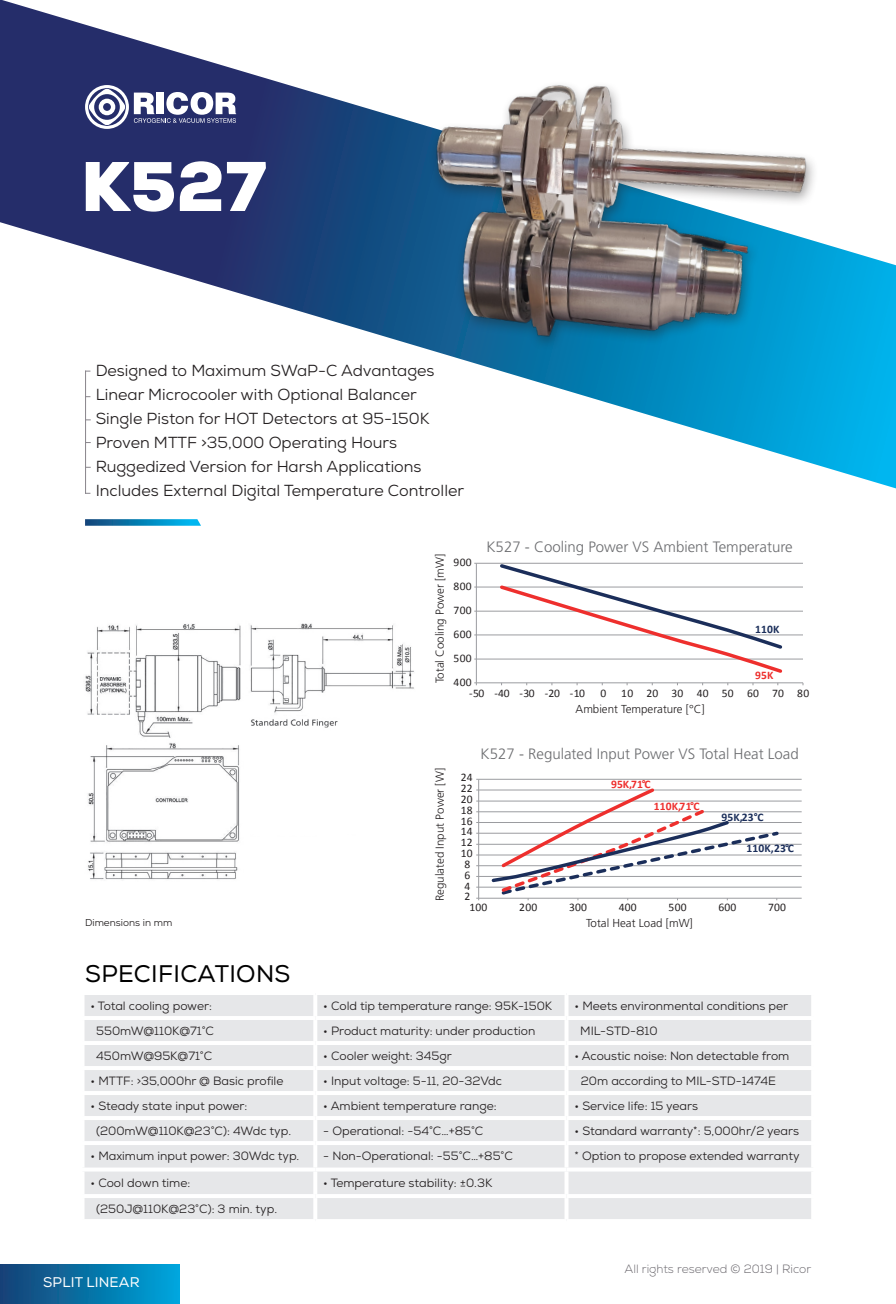
<style>
.page{position:relative;width:896px;height:1304px;background:#fff}
.page>*{position:absolute;margin:0;border:0;box-sizing:border-box;transform-origin:0 0}
.t1{font:900 70px "Nexa";color:#fff}
.t2{font:24px "Nexa";letter-spacing:.015em;color:#000}
.t3{font:16px "Nexa";color:#231f20}
.t4{font:300 15px "Frutiger";color:#6c6d70}
.t5{font:14px "Nexa";letter-spacing:.015em;color:#fff}
.t6{font:12px "Nexa";color:#231f20}
.t7{font:300 12px "Nexa";color:#6a676d}
.t8{font:11.6px "Calibri";letter-spacing:.015em;color:#231f20}
.t9{font:300 11.6px "Frutiger";color:#231f20}
.t10{font:700 11.6px "Calibri";letter-spacing:.015em;color:#1b2e5a}
.t11{font:700 11.6px "Calibri";letter-spacing:.015em;color:#ee2f2d}
.t12{font:10px "Nexa";color:#231f20}
</style>
<div class="page">
<svg style="left:0;top:0;width:896px;height:493px"></svg>
<hr style="left:476px;top:659px;width:327px;height:1px;background:#9b9ca0">
<hr style="left:476px;top:635px;width:327px;height:1px;background:#9b9ca0">
<hr style="left:476px;top:611px;width:327px;height:1px;background:#9b9ca0">
<hr style="left:476px;top:587px;width:327px;height:1px;background:#9b9ca0">
<hr style="left:476px;top:563px;width:327px;height:1px;background:#9b9ca0">
<hr style="left:476px;top:563px;width:1px;height:120px;background:#9b9ca0">
<hr style="left:476px;top:682px;width:327px;height:1px;background:#9b9ca0">
<svg style="left:497px;top:562px;width:288px;height:111px"></svg>
<hr style="left:479px;top:887px;width:322px;height:1px;background:#9b9ca0">
<hr style="left:479px;top:876px;width:322px;height:1px;background:#9b9ca0">
<hr style="left:479px;top:865px;width:322px;height:1px;background:#9b9ca0">
<hr style="left:479px;top:855px;width:322px;height:1px;background:#9b9ca0">
<hr style="left:479px;top:844px;width:322px;height:1px;background:#9b9ca0">
<hr style="left:479px;top:833px;width:322px;height:1px;background:#9b9ca0">
<hr style="left:479px;top:822px;width:322px;height:1px;background:#9b9ca0">
<hr style="left:479px;top:811px;width:322px;height:1px;background:#9b9ca0">
<hr style="left:479px;top:801px;width:322px;height:1px;background:#9b9ca0">
<hr style="left:479px;top:790px;width:322px;height:1px;background:#9b9ca0">
<hr style="left:479px;top:779px;width:322px;height:1px;background:#9b9ca0">
<hr style="left:478px;top:779px;width:1px;height:119px;background:#9b9ca0">
<hr style="left:479px;top:898px;width:322px;height:1px;background:#9b9ca0">
<svg style="left:489px;top:788px;width:292px;height:112px"></svg>
<svg style="left:85px;top:519px;width:116px;height:7px"></svg>
<div style="left:85px;top:995px;width:726px;height:224px;background:#e6e7e9"></div>
<hr style="left:313px;top:995px;width:4px;height:21px;background:#fff">
<svg style="left:564px;top:995px;width:4px;height:21px"></svg>
<hr style="left:81px;top:1016px;width:234px;height:4px;background:#fff">
<hr style="left:315px;top:1016px;width:251px;height:4px;background:#fff">
<hr style="left:313px;top:1020px;width:4px;height:21px;background:#fff">
<hr style="left:566px;top:1016px;width:249px;height:4px;background:#fff">
<svg style="left:564px;top:1020px;width:4px;height:21px"></svg>
<hr style="left:81px;top:1041px;width:234px;height:4px;background:#fff">
<hr style="left:315px;top:1041px;width:251px;height:4px;background:#fff">
<hr style="left:313px;top:1045px;width:4px;height:21px;background:#fff">
<hr style="left:566px;top:1041px;width:249px;height:4px;background:#fff">
<svg style="left:564px;top:1045px;width:4px;height:21px"></svg>
<hr style="left:81px;top:1066px;width:234px;height:4px;background:#fff">
<hr style="left:315px;top:1066px;width:251px;height:4px;background:#fff">
<hr style="left:313px;top:1070px;width:4px;height:21px;background:#fff">
<hr style="left:566px;top:1066px;width:249px;height:4px;background:#fff">
<svg style="left:564px;top:1070px;width:4px;height:21px"></svg>
<hr style="left:81px;top:1091px;width:234px;height:4px;background:#fff">
<hr style="left:315px;top:1091px;width:251px;height:4px;background:#fff">
<hr style="left:313px;top:1095px;width:4px;height:21px;background:#fff">
<hr style="left:566px;top:1091px;width:249px;height:4px;background:#fff">
<svg style="left:564px;top:1095px;width:4px;height:21px"></svg>
<hr style="left:81px;top:1116px;width:234px;height:4px;background:#fff">
<hr style="left:315px;top:1116px;width:251px;height:4px;background:#fff">
<hr style="left:313px;top:1120px;width:4px;height:21px;background:#fff">
<hr style="left:566px;top:1116px;width:249px;height:4px;background:#fff">
<svg style="left:564px;top:1120px;width:4px;height:21px"></svg>
<hr style="left:81px;top:1141px;width:234px;height:4px;background:#fff">
<hr style="left:315px;top:1141px;width:251px;height:4px;background:#fff">
<hr style="left:313px;top:1145px;width:4px;height:22px;background:#fff">
<hr style="left:566px;top:1141px;width:249px;height:4px;background:#fff">
<svg style="left:564px;top:1145px;width:4px;height:22px"></svg>
<svg style="left:85px;top:1167px;width:230px;height:4px"></svg>
<svg style="left:315px;top:1167px;width:251px;height:4px"></svg>
<hr style="left:313px;top:1171px;width:4px;height:23px;background:#fff">
<svg style="left:566px;top:1167px;width:245px;height:4px"></svg>
<svg style="left:564px;top:1171px;width:4px;height:23px"></svg>
<hr style="left:81px;top:1194px;width:234px;height:4px;background:#fff">
<hr style="left:315px;top:1194px;width:251px;height:4px;background:#fff">
<hr style="left:313px;top:1198px;width:4px;height:21px;background:#fff">
<hr style="left:566px;top:1194px;width:249px;height:4px;background:#fff">
<svg style="left:564px;top:1198px;width:4px;height:21px"></svg>
<div style="left:0;top:1264px;width:179px;height:40px;background:linear-gradient(to right,#164174,#00a6dc)"></div>
<img style="left:357px;top:27px;width:523px;height:368px">
<hr style="left:85px;top:371px;width:1px;height:123px;background:#88848b">
<img style="left:252px;top:623px;width:162px;height:105px">
<img style="left:85px;top:624px;width:167px;height:256px">
<svg style="left:85px;top:85px;width:151px;height:44px"></svg>
<p class="t1" style="left:81px;top:142px;width:187px">K527</p>
<p class="t3" style="left:96px;top:361px;width:340px">Designed to Maximum SWaP-C Advantages</p>
<p class="t3" style="left:96px;top:385px;width:322px">Linear Microcooler with Optional Balancer</p>
<p class="t3" style="left:96px;top:409px;width:335px">Single Piston for HOT Detectors at 95-150K</p>
<p class="t3" style="left:96px;top:433px;width:303px">Proven MTTF &gt;35,000 Operating Hours</p>
<p class="t3" style="left:96px;top:457px;width:327px">Ruggedized Version for Harsh Applications</p>
<p class="t3" style="left:96px;top:481px;width:370px">Includes External Digital Temperature Controller</p>
<p class="t9" style="left:433px;top:683px;width:131px;rotate:-90deg">Total Cooling Power [mW]</p>
<p class="t8" style="left:454px;top:555px;width:19px">900</p>
<p class="t8" style="left:454px;top:579px;width:19px">800</p>
<p class="t8" style="left:454px;top:603px;width:19px">700</p>
<p class="t8" style="left:454px;top:627px;width:19px">600</p>
<p class="t8" style="left:454px;top:651px;width:19px">500</p>
<p class="t8" style="left:454px;top:675px;width:19px">400</p>
<p class="t4" style="left:486px;top:538px;width:308px">K527 - Cooling Power VS Ambient Temperature</p>
<p class="t10" style="left:755px;top:621px;width:26px">110K</p>
<p class="t11" style="left:755px;top:667px;width:20px">95K</p>
<p class="t8" style="left:469px;top:686px;width:117px">-50 -40 -30 -20 -10</p>
<p class="t8" style="left:600px;top:686px;width:7px">0</p>
<p class="t8" style="left:621px;top:686px;width:189px">10 20 30 40 50 60 70 80</p>
<p class="t9" style="left:575px;top:702px;width:131px">Ambient Temperature [°C]</p>
<p class="t12" style="left:85px;top:916px;width:89px">Dimensions in mm</p>
<p class="t9" style="left:433px;top:901px;width:134px;rotate:-90deg">Regulated Input Power [W]</p>
<p class="t8" style="left:461px;top:770px;width:13px">24</p>
<p class="t8" style="left:461px;top:781px;width:13px">22</p>
<p class="t8" style="left:461px;top:792px;width:13px">20</p>
<p class="t8" style="left:461px;top:803px;width:13px">18</p>
<p class="t8" style="left:461px;top:814px;width:13px">16</p>
<p class="t8" style="left:461px;top:824px;width:13px">14</p>
<p class="t8" style="left:461px;top:835px;width:13px">12</p>
<p class="t8" style="left:461px;top:846px;width:13px">10</p>
<p class="t8" style="left:464px;top:857px;width:7px">8</p>
<p class="t8" style="left:464px;top:868px;width:7px">6</p>
<p class="t8" style="left:464px;top:878px;width:7px">4</p>
<p class="t8" style="left:464px;top:889px;width:7px">2</p>
<p class="t4" style="left:480px;top:745px;width:320px">K527 - Regulated Input Power VS Total Heat Load</p>
<p class="t11" style="left:611px;top:776px;width:41px">95K,71°C</p>
<p class="t11" style="left:654px;top:798px;width:47px">110K,71°C</p>
<p class="t10" style="left:721px;top:809px;width:44px">95K,23°C</p>
<p class="t10" style="left:746px;top:840px;width:49px">110K,23°C</p>
<p class="t8" style="left:469px;top:900px;width:19px">100</p>
<p class="t8" style="left:519px;top:900px;width:19px">200</p>
<p class="t8" style="left:569px;top:900px;width:19px">300</p>
<p class="t8" style="left:619px;top:900px;width:19px">400</p>
<p class="t8" style="left:668px;top:900px;width:19px">500</p>
<p class="t8" style="left:718px;top:900px;width:19px">600</p>
<p class="t8" style="left:768px;top:900px;width:19px">700</p>
<p class="t9" style="left:586px;top:916px;width:108px">Total Heat Load [mW]</p>
<p class="t2" style="left:85px;top:959px;width:207px">SPECIFICATIONS</p>
<p class="t6" style="left:91px;top:998px;width:123px">• Total cooling power:</p>
<p class="t6" style="left:323px;top:998px;width:230px">• Cold tip temperature range: 95K-150K</p>
<p class="t6" style="left:574px;top:998px;width:215px">• Meets environmental conditions per</p>
<p class="t6" style="left:96px;top:1023px;width:119px">550mW@110K@71°C</p>
<p class="t6" style="left:323px;top:1023px;width:213px">• Product maturity: under production</p>
<p class="t6" style="left:580px;top:1023px;width:79px">MIL-STD-810</p>
<p class="t6" style="left:96px;top:1048px;width:117px">450mW@95K@71°C</p>
<p class="t6" style="left:323px;top:1048px;width:130px">• Cooler weight: 345gr</p>
<p class="t6" style="left:574px;top:1048px;width:216px">• Acoustic noise: Non detectable from</p>
<p class="t6" style="left:91px;top:1073px;width:194px">• MTTF: &gt;35,000hr @ Basic profile</p>
<p class="t6" style="left:323px;top:1073px;width:180px">• Input voltage: 5-11, 20-32Vdc</p>
<p class="t6" style="left:581px;top:1073px;width:197px">20m according to MIL-STD-1474E</p>
<p class="t6" style="left:91px;top:1098px;width:158px">• Steady state input power:</p>
<p class="t6" style="left:323px;top:1098px;width:175px">• Ambient temperature range:</p>
<p class="t6" style="left:574px;top:1098px;width:125px">• Service life: 15 years</p>
<p class="t6" style="left:96px;top:1123px;width:196px">(200mW@110K@23°C): 4Wdc typ.</p>
<p class="t6" style="left:323px;top:1123px;width:162px">- Operational: -54°C…+85°C</p>
<p class="t6" style="left:574px;top:1123px;width:226px">• Standard warranty*: 5,000hr/2 years</p>
<p class="t6" style="left:91px;top:1148px;width:210px">• Maximum input power: 30Wdc typ.</p>
<p class="t6" style="left:323px;top:1148px;width:191px">- Non-Operational: -55°C…+85°C</p>
<p class="t6" style="left:574px;top:1148px;width:227px">* Option to propose extended warranty</p>
<p class="t6" style="left:91px;top:1175px;width:101px">• Cool down time:</p>
<p class="t6" style="left:323px;top:1175px;width:170px">• Temperature stability: ±0.3K</p>
<p class="t6" style="left:96px;top:1201px;width:182px">(250J@110K@23°C): 3 min. typ.</p>
<p class="t5" style="left:43px;top:1274px;width:98px">SPLIT LINEAR</p>
<p class="t7" style="left:624px;top:1262px;width:188px">All rights reserved © 2019 | Ricor</p>
</div>
